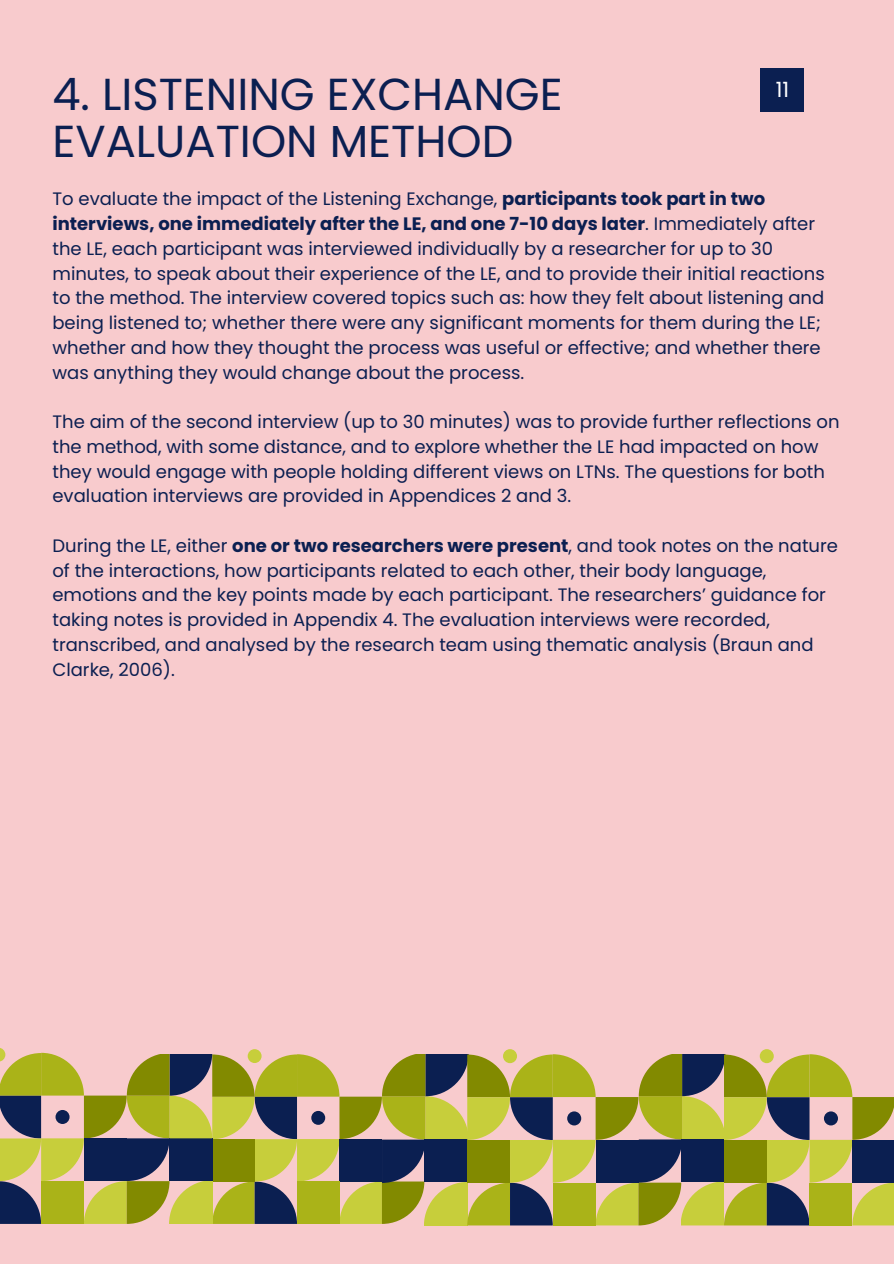
<style>
.page{position:relative;width:894px;height:1264px;background:#fff}
.page>*{position:absolute;margin:0;border:0;box-sizing:border-box;transform-origin:0 0}
.t1{font:44.7px/46px "Poppins";color:#0b1f51}
.t2{font:21px "Poppins";color:#fff}
.t3{font:18px/24.8px "Poppins";color:#0b1f51}
.s1{font-weight:700}
</style>
<div class="page">
<div style="left:0;top:0;width:893px;height:1263px;background:#f8cbcd"></div>
<div style="left:760px;top:68px;width:44px;height:44px;background:#0b1f51"></div>
<svg style="left:0;top:1048px;width:893px;height:177px"></svg>
<div style="left:852px;top:1139px;width:41px;height:43px;background:#0b1f51"></div>
<div style="left:809px;top:1182px;width:43px;height:43px;background:#aab318"></div>
<div style="left:823px;top:1111px;width:14px;height:14px;background:#0b1f51;border-radius:50%"></div>
<h1 class="t1" style="left:52px;top:72px;width:511px">4. LISTENING EXCHANGE<br>EVALUATION METHOD</h1>
<p class="t2" style="left:775px;top:75px;width:15px">11</p>
<p class="t3" style="left:52px;top:187px;width:773px">To evaluate the impact of the Listening Exchange, <span class="s1">participants took part in two interviews, one immediately after the LE, and one 7-10 days later</span>. Immediately after the LE, each participant was interviewed individually by a researcher for up to 30 minutes, to speak about their experience of the LE, and to provide their initial reactions to the method. The interview covered topics such as: how they felt about listening and being listened to; whether there were any significant moments for them during the LE; whether and how they thought the process was useful or effective; and whether there was anything they would change about the process.</p>
<p class="t3" style="left:52px;top:409px;width:788px">The aim of the second interview (up to 30 minutes) was to provide further reflections on the method, with some distance, and to explore whether the LE had impacted on how they would engage with people holding different views on LTNs. The questions for both evaluation interviews are provided in Appendices 2 and 3.</p>
<p class="t3" style="left:52px;top:533px;width:786px">During the LE, either <span class="s1">one or two researchers were present</span>, and took notes on the nature of the interactions, how participants related to each other, their body language, emotions and the key points made by each participant. The researchers’ guidance for taking notes is provided in Appendix 4. The evaluation interviews were recorded, transcribed, and analysed by the research team using thematic analysis (Braun and Clarke, 2006).</p>
</div>
